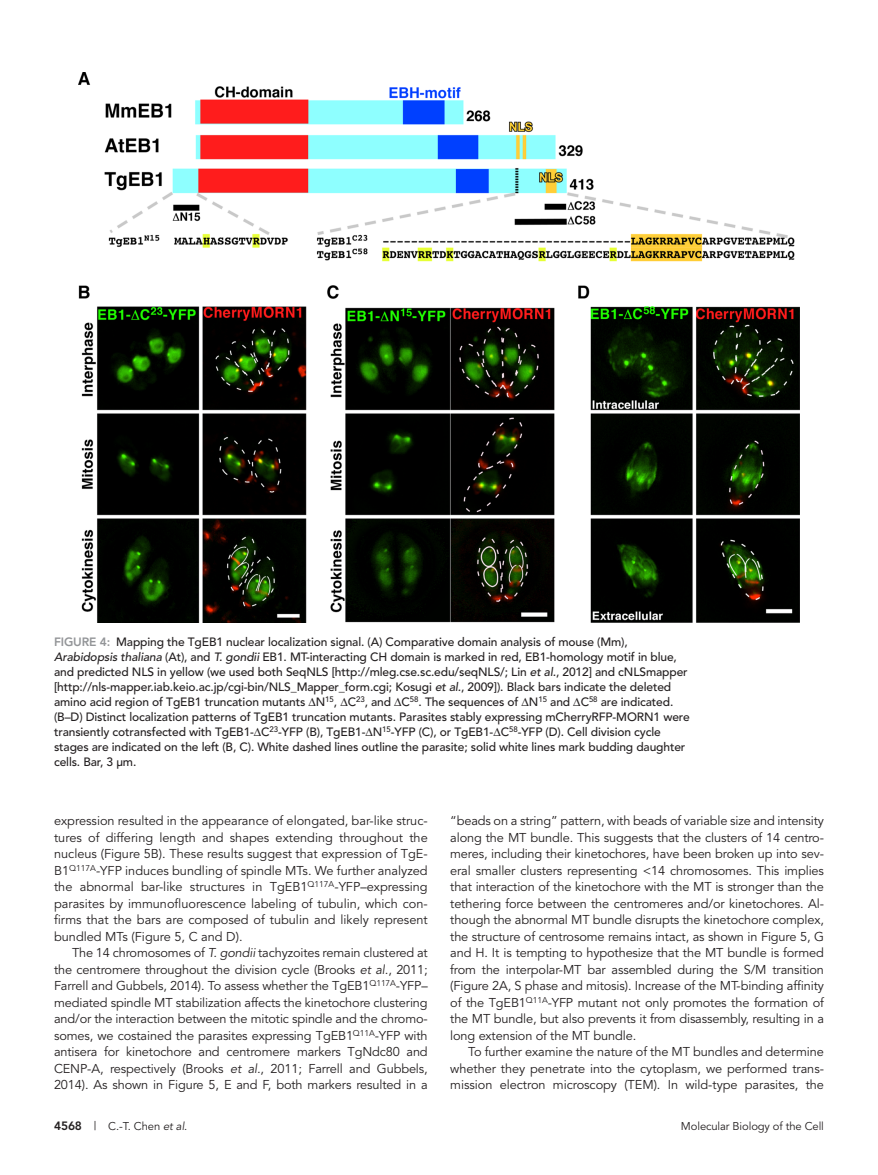
<style>
.page{position:relative;width:878px;height:1175px;background:#fff}
.page>*{position:absolute;margin:0;border:0;box-sizing:border-box;transform-origin:0 0}
.Para{font:12.75px/16.5px "Avenir";letter-spacing:-.01em;color:#231f20;text-align:justify}
.FigCaption_35_5p{font:500 12px/15px "Avenir";letter-spacing:-.01em;color:#231f20}
.t1{font:11.25px "Avenir";letter-spacing:-.01em;color:#231f20}
.s1{font-weight:800;color:#939598}
.s2{font-style:italic}
.s3{font-weight:800;font-size:12px}
.s4{font-size:12px}
</style>
<div class="page">
<img style="left:79px;top:72px;width:720px;height:550px">
<p class="FigCaption_35_5p" style="left:54px;top:635px;width:637px"><span class="s1">FIGURE 4:</span> Mapping the TgEB1 nuclear localization signal. (A) Comparative domain analysis of mouse (Mm), <span class="s2">Arabidopsis thaliana</span> (At), and <span class="s2">T. gondii</span> EB1. MT-interacting CH domain is marked in red, EB1-homology motif in blue, and predicted NLS in yellow (we used both SeqNLS [http://mleg.cse.sc.edu/seqNLS/; Lin <span class="s2">et al.</span>, 2012] and cNLSmapper [http://nls-mapper.iab.keio.ac.jp/cgi-bin/NLS_Mapper_form.cgi; Kosugi <span class="s2">et al.</span>, 2009]). Black bars indicate the deleted amino acid region of TgEB1 truncation mutants N<sup>15</sup>, C<sup>23</sup>, and C<sup>58</sup>. The sequences of N<sup>15</sup> and C<sup>58</sup> are indicated. (B–D) Distinct localization patterns of TgEB1 truncation mutants. Parasites stably expressing mCherryRFP-MORN1 were transiently cotransfected with TgEB1- C<sup>23</sup>-YFP (B), TgEB1- N<sup>15</sup>-YFP (C), or TgEB1- C<sup>58</sup>-YFP (D). Cell division cycle stages are indicated on the left (B, C). White dashed lines outline the parasite; solid white lines mark budding daughter cells. Bar, 3 μm.</p>
<p class="Para" style="left:54px;top:813px;width:375px">expression resulted in the appearance of elongated, bar-like struc&shy;tures of differing length and shapes extending throughout the nucleus (Figure 5B). These results suggest that expression of TgE-B1<sup>Q117A</sup>-YFP induces bundling of spindle MTs. We further analyzed the abnormal bar-like structures in TgEB1<sup>Q117A</sup>-YFP–expressing parasites by immunofluorescence labeling of tubulin, which con&shy;firms that the bars are composed of tubulin and likely represent bundled MTs (Figure 5, C and D).</p>
<p class="Para" style="left:54px;top:945px;width:375px;text-indent:18px">The 14 chromosomes of <span class="s2">T. gondii</span> tachyzoites remain clustered at the centromere throughout the division cycle (Brooks <span class="s2">et al.</span>, 2011; Farrell and Gubbels, 2014). To assess whether the TgEB1<sup>Q117A</sup>-YFP– mediated spindle MT stabilization affects the kinetochore clustering and/or the interaction between the mitotic spindle and the chromo&shy;somes, we costained the parasites expressing TgEB1<sup>Q11A</sup>-YFP with antisera for kinetochore and centromere markers TgNdc80 and CENP-A, respectively (Brooks <span class="s2">et al.</span>, 2011; Farrell and Gubbels, 2014). As shown in Figure 5, E and F, both markers resulted in a</p>
<p class="Para" style="left:450px;top:813px;width:375px">“beads on a string” pattern, with beads of variable size and intensity along the MT bundle. This suggests that the clusters of 14 centro&shy;meres, including their kinetochores, have been broken up into sev&shy;eral smaller clusters representing &lt;14 chromosomes. This implies that interaction of the kinetochore with the MT is stronger than the tethering force between the centromeres and/or kinetochores. Al&shy;though the abnormal MT bundle disrupts the kinetochore complex, the structure of centrosome remains intact, as shown in Figure 5, G and H. It is tempting to hypothesize that the MT bundle is formed from the interpolar-MT bar assembled during the S/M transition (Figure 2A, S phase and mitosis). Increase of the MT-binding affinity of the TgEB1<sup>Q11A</sup>-YFP mutant not only promotes the formation of the MT bundle, but also prevents it from disassembly, resulting in a long extension of the MT bundle.</p>
<p class="Para" style="left:450px;top:1044px;width:375px;text-indent:18px">To further examine the nature of the MT bundles and determine whether they penetrate into the cytoplasm, we performed trans&shy;mission electron microscopy (TEM). In wild-type parasites, the</p>
<p class="t1" style="left:54px;top:1119px;width:135px"><span class="s3">4568</span> <span class="s4">|</span> C.-T. Chen <span class="s2">et al</span>.</p>
<p class="t1" style="left:681px;top:1119px;width:144px">Molecular Biology of the Cell</p>
</div>
